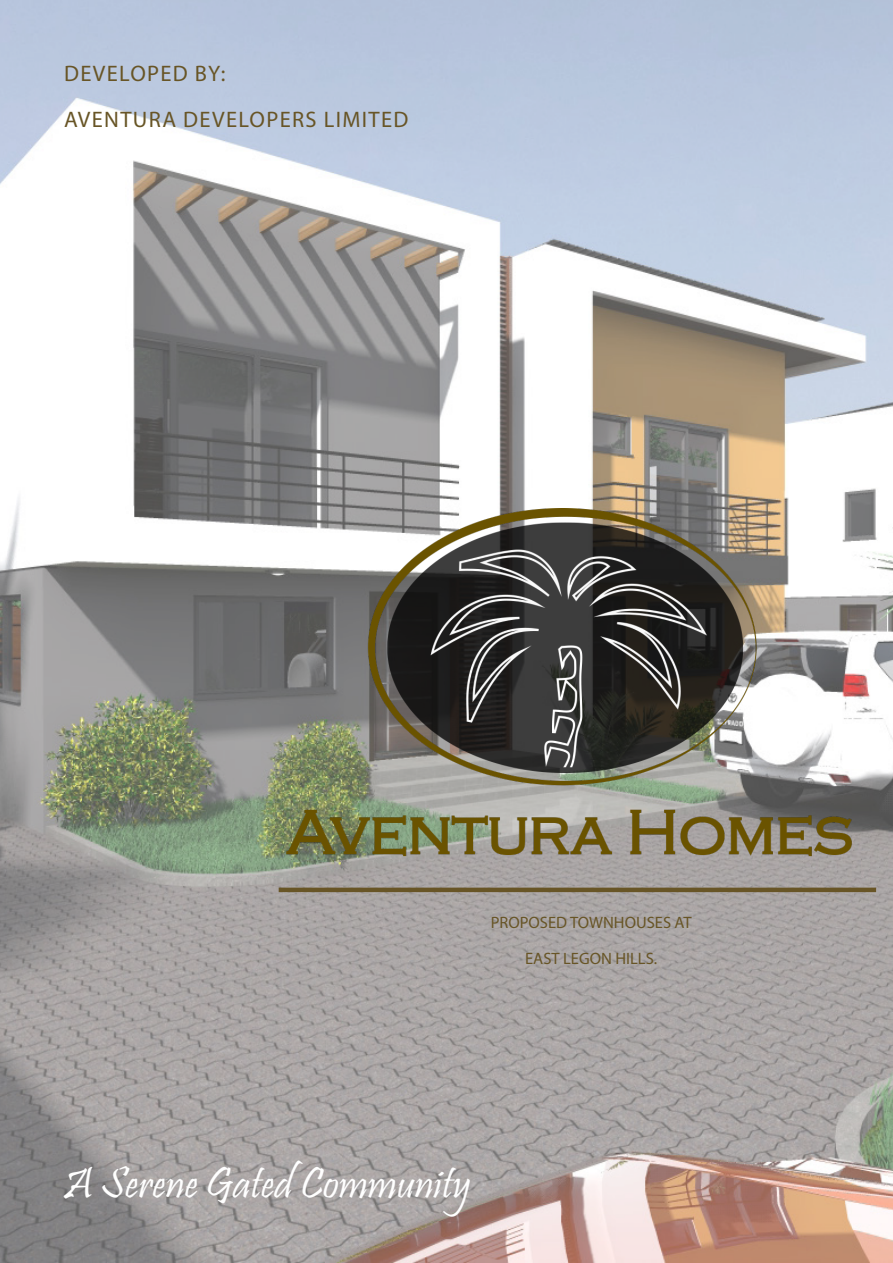
<style>
.page{position:relative;width:893px;height:1263px;background:#fff}
.page>*{position:absolute;margin:0;border:0;box-sizing:border-box;transform-origin:0 0}
.Body_Text_-_Align_Le{font:45px "Pristina";color:#fff}
.Subhead_-_Align_Left{font:22.5px "Myriad Pro";letter-spacing:.06em;color:#685526}
.Body_Text_-_Align_Le-2{font:16.5px "Myriad Pro";color:#685526}
</style>
<div class="page">
<img style="left:0;top:0;width:893px;height:1263px">
<img style="left:209px;top:508px;width:684px;height:477px">
<hr style="left:279px;top:888px;width:597px;height:4px;background:#685526">
<p class="Subhead_-_Align_Left" style="left:64px;top:59px;width:163px">DEVELOPED BY:</p>
<p class="Subhead_-_Align_Left" style="left:64px;top:106px;width:346px">AVENTURA DEVELOPERS LIMITED</p>
<p class="Body_Text_-_Align_Le-2" style="left:491px;top:912px;width:202px">PROPOSED TOWNHOUSES AT</p>
<p class="Body_Text_-_Align_Le-2" style="left:525px;top:948px;width:134px">EAST LEGON HILLS.</p>
<p class="Body_Text_-_Align_Le" style="left:64px;top:1158px;width:409px">A Serene Gated Community</p>
</div>
